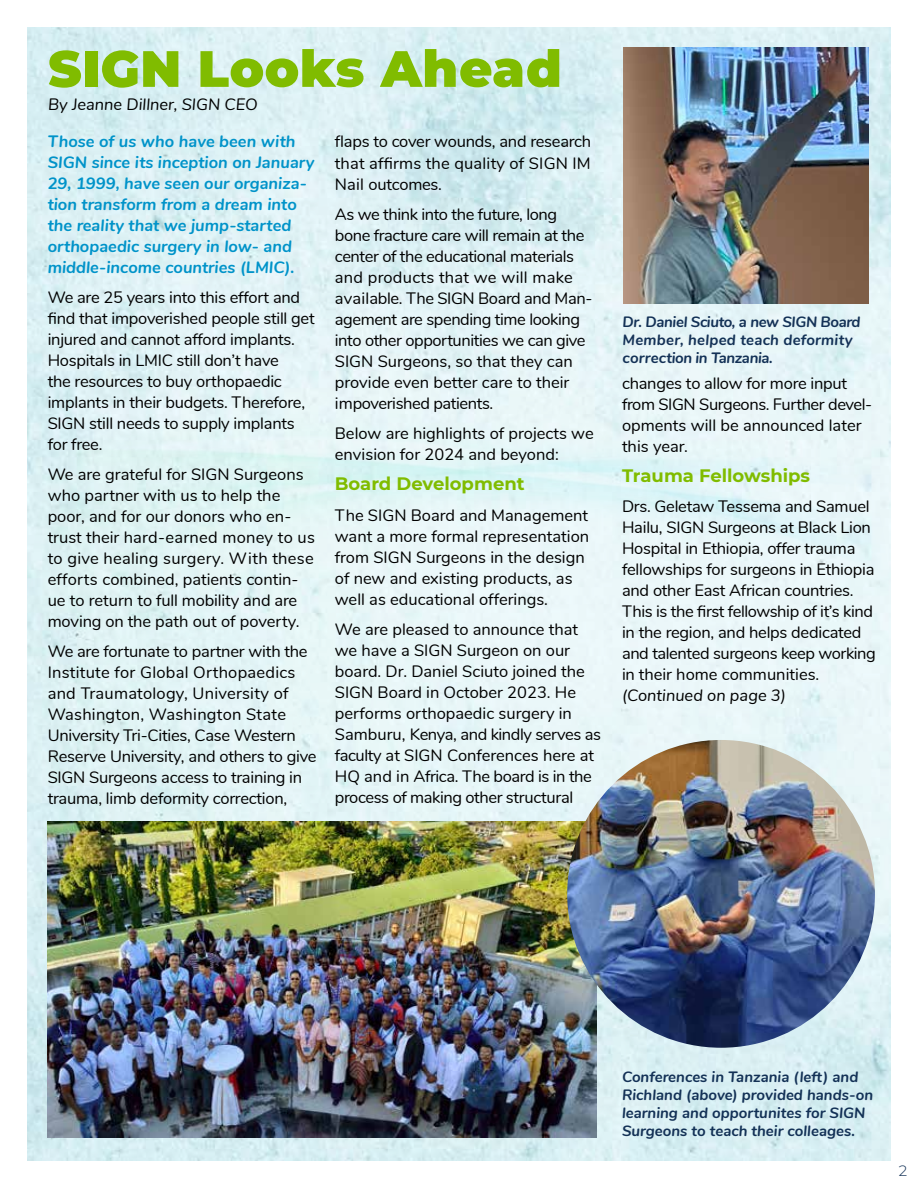
<style>
.page{position:relative;width:918px;height:1188px;background:#fff}
.page>*{position:absolute;margin:0;border:0;box-sizing:border-box;transform-origin:0 0}
.t1{font:900 51px "Montserrat";letter-spacing:.01em;color:#80bc00}
.t2{font:700 18px "Montserrat";color:#80bc00}
.t3{font:16.5px/21px "Nunito";letter-spacing:-.015em;color:#000}
.t4{font:italic 700 16.5px/21px "Nunito";color:#0093c9}
.t5{font:italic 16.5px "Nunito";color:#000}
.t6{font:italic 700 15px/18px "Nunito";color:#133156}
.t7{font:italic 700 15px/18px "Nunito";letter-spacing:-.025em;color:#133156}
.t8{font:300 15px "Montserrat";color:#133156}
</style>
<div class="page">
<img style="left:27px;top:27px;width:864px;height:78px">
<img style="left:27px;top:105px;width:864px;height:1056px">
<img style="left:48px;top:822px;width:548px;height:315px">
<img style="left:567px;top:740px;width:308px;height:308px;border-radius:154px">
<img style="left:623px;top:48px;width:245px;height:256px">
<h1 class="t1" style="left:48px;top:30px;width:515px">SIGN Looks Ahead</h1>
<p class="t5" style="left:48px;top:92px;width:211px">By Jeanne Dillner, SIGN CEO</p>
<p class="t4" style="left:48px;top:130px;width:268px">Those of us who have been with<br>SIGN since its inception on January<br>29, 1999, have seen our organiza&shy;tion transform from a dream into the reality that we jump-started orthopaedic surgery in low- and middle-income countries (LMIC).</p>
<p class="t3" style="left:48px;top:286px;width:268px">We are 25 years into this effort and find that impoverished people still get injured and cannot afford implants.<br>Hospitals in LMIC still don’t have<br>the resources to buy orthopaedic implants in their budgets. Therefore,<br>SIGN still needs to supply implants for free.</p>
<p class="t3" style="left:48px;top:463px;width:269px">We are grateful for SIGN Surgeons who partner with us to help the poor, and for our donors who en&shy;trust their hard-earned money to us to give healing surgery. With these efforts combined, patients contin&shy;ue to return to full mobility and are moving on the path out of poverty.</p>
<p class="t3" style="left:48px;top:640px;width:270px">We are fortunate to partner with the Institute for Global Orthopaedics and Traumatology, University of Washington, Washington State University Tri-Cities, Case Western Reserve University, and others to give SIGN Surgeons access to training in trauma, limb deformity correction,</p>
<p class="t3" style="left:335px;top:130px;width:258px;text-align:justify">flaps to cover wounds, and research that affirms the quality of SIGN IM Nail outcomes.</p>
<p class="t3" style="left:335px;top:203px;width:259px">As we think into the future, long bone fracture care will remain at the center of the educational materials and products that we will make available. The SIGN Board and Man&shy;agement are spending time looking into other opportunities we can give<br>SIGN Surgeons, so that they can provide even better care to their impoverished patients.</p>
<p class="t3" style="left:335px;top:422px;width:260px">Below are highlights of projects we envision for 2024 and beyond:</p>
<p class="t2" style="left:335px;top:471px;width:191px">Board Development</p>
<p class="t3" style="left:335px;top:503px;width:256px">The SIGN Board and Management want a more formal representation from SIGN Surgeons in the design of new and existing products, as well as educational offerings.</p>
<p class="t3" style="left:335px;top:618px;width:268px">We are pleased to announce that we have a SIGN Surgeon on our board. Dr. Daniel Sciuto joined the SIGN Board in October 2023. He performs orthopaedic surgery in Samburu, Kenya, and kindly serves as faculty at SIGN Conferences here at HQ and in Africa. The board is in the process of making other structural</p>
<p class="t7" style="left:623px;top:311px;width:240px">Dr. Daniel Sciuto, a new SIGN Board<br>Member, helped teach deformity correction in Tanzania.</p>
<p class="t3" style="left:622px;top:372px;width:252px">changes to allow for more input from SIGN Surgeons. Further devel&shy;opments will be announced later this year.</p>
<p class="t2" style="left:622px;top:462px;width:190px">Trauma Fellowships</p>
<p class="t3" style="left:622px;top:495px;width:255px">Drs. Geletaw Tessema and Samuel Hailu, SIGN Surgeons at Black Lion Hospital in Ethiopia, offer trauma fellowships for surgeons in Ethiopia and other East African countries.<br>This is the first fellowship of it’s kind in the region, and helps dedicated and talented surgeons keep working in their home communities.</p>
<p class="t5" style="left:622px;top:683px;width:166px">(Continued on page 3)</p>
<p class="t6" style="left:622px;top:1067px;width:253px">Conferences in Tanzania (left) and Richland (above) provided hands-on learning and opportunites for SIGN Surgeons to teach their colleages.</p>
<p class="t8" style="left:899px;top:1160px;width:10px">2</p>
</div>
